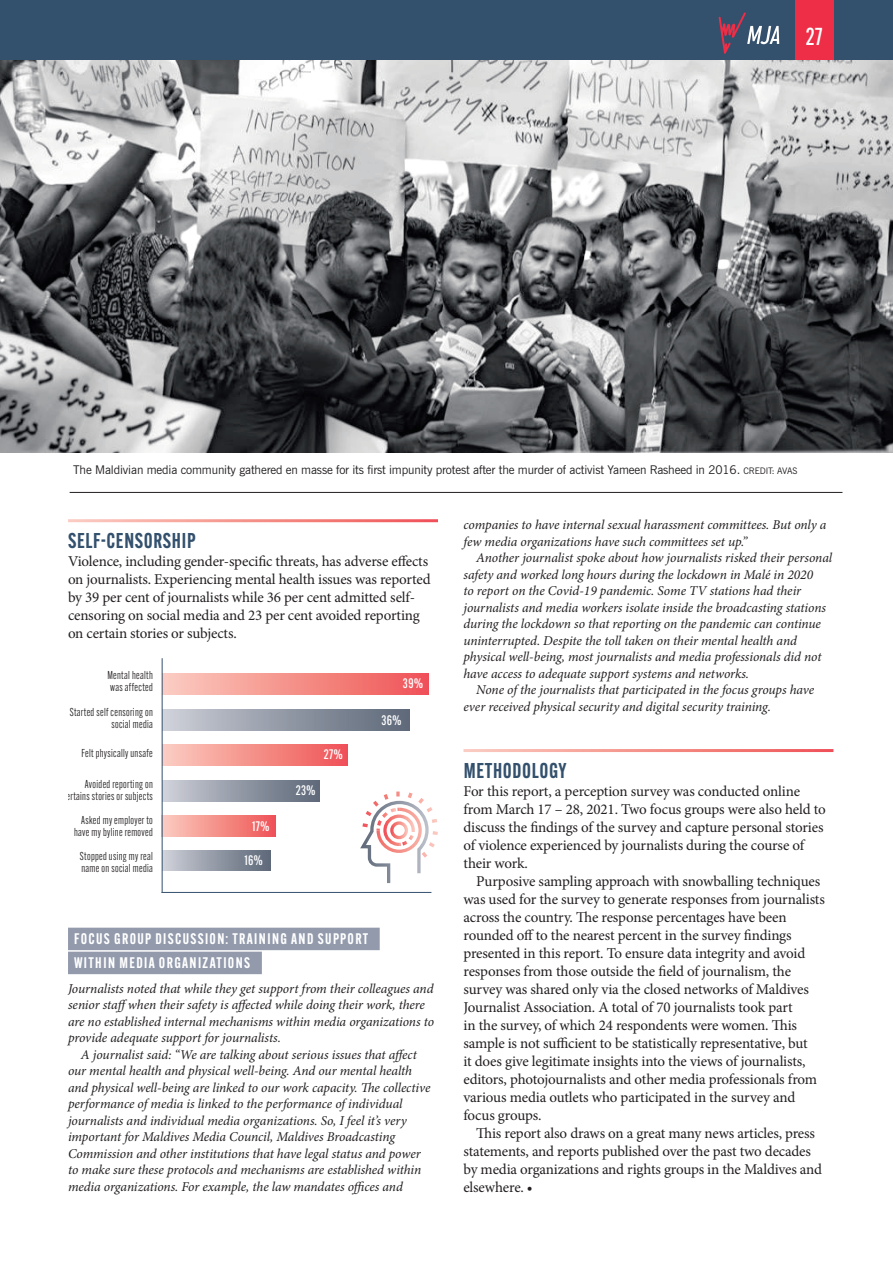
<style>
.page{position:relative;width:893px;height:1263px;background:#fff}
.page>*{position:absolute;margin:0;border:0;box-sizing:border-box;transform-origin:0 0}
.t1{font:500 24px "Alternate Gothic Cond ATF";color:#fff}
.t2{font:600 21px "Alternate Gothic Cond ATF";letter-spacing:.03em;color:#33506d}
.t3{font:15px/18px "Minion Pro";letter-spacing:-.01em;color:#231f20}
.t4{font:600 15px/24px "Alternate Gothic Cond ATF";letter-spacing:.09em;color:#fff}
.t5{font:italic 13.5px/16.5px "Minion Pro";letter-spacing:-.01em;color:#231f20}
.t6{font:500 13.5px "Alternate Gothic Cond ATF";letter-spacing:.03em;color:#fff}
.t7{font:12px "News Gothic BT";letter-spacing:-.01em;color:#231f20}
.t8{font:11.25px/12px "Alternate Gothic Cond ATF";letter-spacing:.03em;color:#231f20;text-align:right}
.s1{font-size:9px}
</style>
<div class="page">
<div style="left:68px;top:928px;width:312px;height:22px;background:#929aac"></div>
<div style="left:68px;top:952px;width:194px;height:22px;background:#929aac"></div>
<div style="left:163px;top:673px;width:266px;height:22px;background:linear-gradient(to right,#fbcdc0,#ef5355)"></div>
<div style="left:163px;top:709px;width:247px;height:21px;background:linear-gradient(to right,#cccfd7,#5b6677)"></div>
<div style="left:163px;top:744px;width:184px;height:22px;background:linear-gradient(to right,#fbcdc0,#ef5355)"></div>
<div style="left:163px;top:780px;width:156px;height:21px;background:linear-gradient(to right,#cccfd7,#5c6778)"></div>
<div style="left:161px;top:816px;width:115px;height:21px;background:linear-gradient(to right,#fbcdc0,#ef5355)"></div>
<div style="left:163px;top:851px;width:107px;height:19px;background:linear-gradient(to right,#cccfd7,#5c6777)"></div>
<hr style="left:161px;top:892px;width:270px;height:1px;background:#33506d">
<hr style="left:162px;top:658px;width:1px;height:234px;background:#33506d">
<svg style="left:360px;top:791px;width:78px;height:92px"></svg>
<img style="left:0;top:60px;width:893px;height:393px">
<hr style="left:70px;top:492px;width:772px;height:1px;background:#231f20">
<div style="left:0;top:0;width:893px;height:60px;background:#33506d"></div>
<div style="left:795px;top:0;width:38px;height:60px;background:#ee2d46"></div>
<svg style="left:719px;top:12px;width:60px;height:42px"></svg>
<h1 class="t1" style="left:806px;top:22px;width:18px">27</h1>
<p class="t7" style="left:73px;top:463px;width:726px">The Maldivian media community gathered en masse for its first impunity protest after the murder of activist Yameen Rasheed in 2016. <span class="s1">CREDIT: AVAS</span></p>
<h2 class="t2" style="left:68px;top:527px;width:129px">SELF-CENSORSHIP</h2>
<p class="t3" style="left:68px;top:552px;width:364px">Violence, including gender-specific threats, has adverse effects on journalists. Experiencing mental health issues was reported by 39 per cent of journalists while 36 per cent admitted self&shy;censoring on social media and 23 per cent avoided reporting on certain stories or subjects.</p>
<p class="t8" style="left:107px;top:669px;width:47px;text-align:left">Mental health was affected</p>
<p class="t8" style="left:70px;top:706px;width:85px">Started self censoring on social media</p>
<p class="t8" style="left:81px;top:747px;width:73px">Felt physically unsafe</p>
<p class="t8" style="left:63px;top:778px;width:92px">Avoided reporting on certains stories or subjects</p>
<p class="t8" style="left:74px;top:814px;width:80px">Asked my employer to have my byline removed</p>
<p class="t8" style="left:80px;top:850px;width:74px;text-align:left">Stopped using my real name on social media</p>
<p class="t6" style="left:403px;top:675px;width:21px">39%</p>
<p class="t6" style="left:381px;top:711px;width:21px">36%</p>
<p class="t6" style="left:324px;top:746px;width:20px">27%</p>
<p class="t6" style="left:296px;top:781px;width:21px">23%</p>
<p class="t6" style="left:252px;top:818px;width:19px">17%</p>
<p class="t6" style="left:244px;top:852px;width:20px">16%</p>
<p class="t4" style="left:74px;top:926px;width:296px">FOCUS GROUP DISCUSSION: TRAINING AND SUPPORT<br>WITHIN MEDIA ORGANIZATIONS</p>
<p class="t5" style="left:68px;top:980px;width:368px">Journalists noted that while they get support from their colleagues and senior staffwhen their safety is affected while doing their work, there are no established internal mechanisms within media organizations to provide adequate support for journalists.</p>
<p class="t5" style="left:68px;top:1046px;width:364px;text-indent:13px">A journalist said: “We are talking about serious issues that affect our mental health and physical well-being. And our mental health and physical well-being are linked to our work capacity. The collective performance of media is linked to the performance of individual journalists and individual media organizations. So, I feel it’s very important for Maldives Media Council, Maldives Broadcasting Commission and other institutions that have legal status and power to make sure these protocols and mechanisms are established within media organizations. For example, the law mandates offices and</p>
<p class="t5" style="left:463px;top:516px;width:364px">companies to have internal sexual harassment committees. But only a few media organizations have such committees set up.”</p>
<p class="t5" style="left:463px;top:549px;width:370px;text-indent:13px">Another journalist spoke about how journalists risked their personal safety and worked long hours during the lockdown in Malé in 2020<br>to report on the Covid-19 pandemic. Some TV stations had their journalists and media workers isolate inside the broadcasting stations during the lockdown so that reporting on the pandemic can continue uninterrupted. Despite the toll taken on their mental health and physical well-being, most journalists and media professionals did not have access to adequate support systems and networks.</p>
<p class="t5" style="left:463px;top:681px;width:352px;text-indent:13px">None of the journalists that participated in the focus groups have ever received physical security and digital security training.</p>
<h2 class="t2" style="left:464px;top:757px;width:104px">METHODOLOGY</h2>
<p class="t3" style="left:463px;top:782px;width:364px">For this report, a perception survey was conducted online from March 17 – 28, 2021. Two focus groups were also held to discuss the findings of the survey and capture personal stories of violence experienced by journalists during the course of their work.</p>
<p class="t3" style="left:463px;top:872px;width:363px;text-indent:13px">Purposive sampling approach with snowballing techniques was used for the survey to generate responses from journalists across the country. The response percentages have been rounded off to the nearest percent in the survey findings presented in this report. To ensure data integrity and avoid responses from those outside the field of journalism, the survey was shared only via the closed networks of Maldives Journalist Association. A total of 70 journalists took part<br>in the survey, of which 24 respondents were women. This sample is not sufficient to be statistically representative, but<br>it does give legitimate insights into the views of journalists, editors, photojournalists and other media professionals from various media outlets who participated in the survey and focus groups.</p>
<p class="t3" style="left:463px;top:1124px;width:360px;text-indent:13px">This report also draws on a great many news articles, press statements, and reports published over the past two decades by media organizations and rights groups in the Maldives and elsewhere. •</p>
</div>
